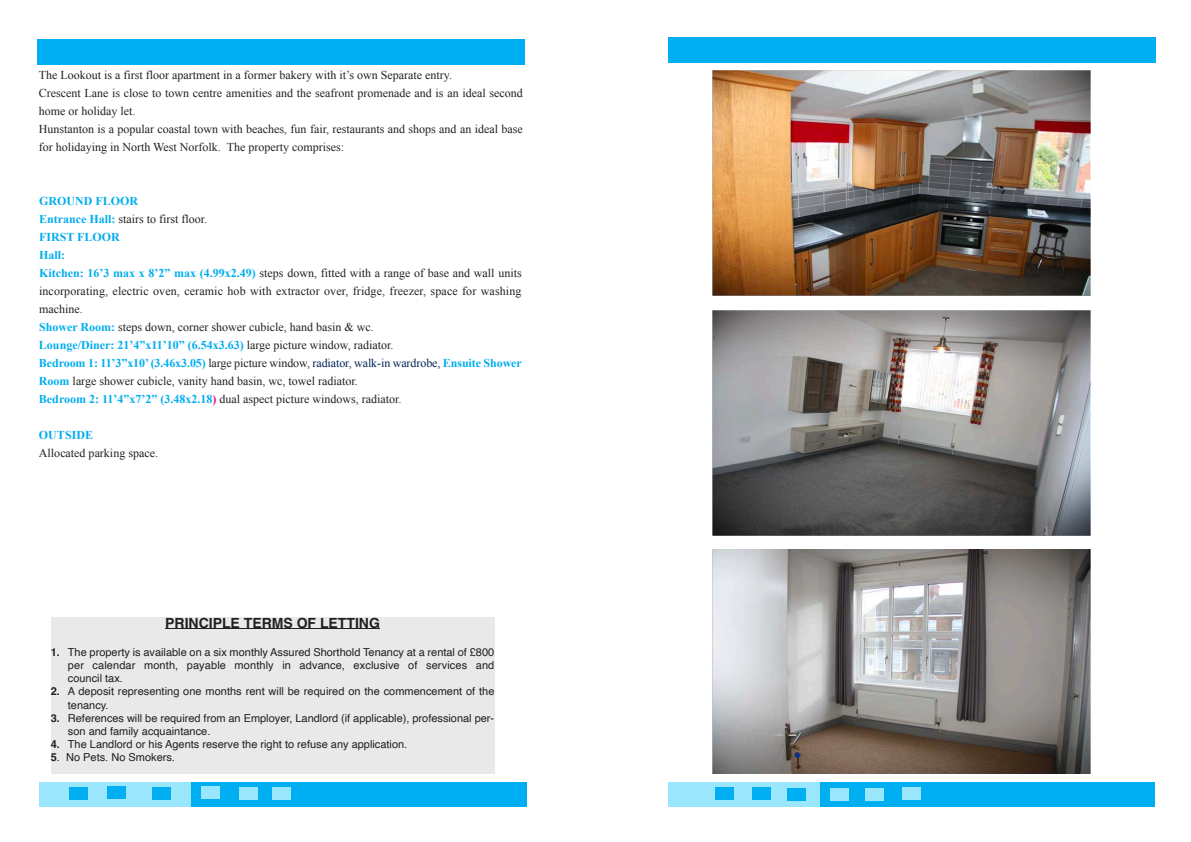
<style>
.page{position:relative;width:1191px;height:842px;background:#fff}
.page>*{position:absolute;margin:0;border:0;box-sizing:border-box;transform-origin:0 0}
.t1{font:700 14px "Helvetica";color:#212021}
.t2{font:12px/18px "Times New Roman";color:#212021}
.t3{font:700 12px "Times New Roman";color:#00adef}
.t4{font:11px/13.2px "Helvetica";color:#212021}
.s1{font-weight:700;color:#00adef}
.s2{color:#002454}
.s3{font-weight:700;color:#ec008c}
.s4{font-weight:700}
</style>
<div class="page">
<div style="left:37px;top:39px;width:487px;height:26px;background:#00aef2"></div>
<div style="left:189px;top:782px;width:337px;height:25px;background:#00aef2"></div>
<div style="left:39px;top:782px;width:151px;height:25px;background:#9ae6fc"></div>
<div style="left:152px;top:787px;width:18px;height:12px;background:#00aef2"></div>
<div style="left:107px;top:787px;width:18px;height:12px;background:#00aef2"></div>
<div style="left:69px;top:787px;width:18px;height:12px;background:#00aef2"></div>
<div style="left:239px;top:787px;width:18px;height:12px;background:#9ae6fc"></div>
<div style="left:272px;top:787px;width:18px;height:12px;background:#9ae6fc"></div>
<div style="left:201px;top:787px;width:18px;height:12px;background:#9ae6fc"></div>
<div style="left:669px;top:37px;width:487px;height:26px;background:#00aef2"></div>
<div style="left:821px;top:782px;width:334px;height:25px;background:#00aef2"></div>
<div style="left:669px;top:782px;width:151px;height:25px;background:#9ae6fc"></div>
<div style="left:787px;top:788px;width:18px;height:12px;background:#00aef2"></div>
<div style="left:752px;top:787px;width:18px;height:12px;background:#00aef2"></div>
<div style="left:715px;top:787px;width:18px;height:12px;background:#00aef2"></div>
<div style="left:865px;top:788px;width:18px;height:12px;background:#9ae6fc"></div>
<div style="left:903px;top:787px;width:18px;height:12px;background:#9ae6fc"></div>
<div style="left:831px;top:788px;width:18px;height:12px;background:#9ae6fc"></div>
<img style="left:712px;top:71px;width:378px;height:224px">
<img style="left:712px;top:311px;width:378px;height:224px">
<img style="left:712px;top:549px;width:378px;height:224px">
<div style="left:51px;top:617px;width:443px;height:156px;background:#e9e9e9"></div>
<hr style="left:165px;top:628px;width:215px;height:1px;background:#212021">
<p class="t2" style="left:39px;top:66px;width:485px">The Lookout is a first floor apartment in a former bakery with it’s own Separate entry.<br>Crescent Lane is close to town centre amenities and the seafront promenade and is an ideal second home or holiday let.<br>Hunstanton is a popular coastal town with beaches, fun fair, restaurants and shops and an ideal base for holidaying in North West Norfolk. The property comprises:</p>
<p class="t2" style="left:39px;top:192px;width:484px"><span class="s1">GROUND FLOOR<br>Entrance Hall:</span> stairs to first floor.<br><span class="s1">FIRST FLOOR<br>Hall:<br>Kitchen: 16’3 max x 8’2” max (4.99x2.49)</span> steps down, fitted with a range of base and wall units incorporating, electric oven, ceramic hob with extractor over, fridge, freezer, space for washing machine.<br><span class="s1">Shower Room:</span> steps down, corner shower cubicle, hand basin &amp; wc.<br><span class="s1">Lounge/Diner: 21’4”x11’10” (6.54x3.63)</span> large picture window, radiator.<br><span class="s1">Bedroom 1: 11’3”x10’ (3.46x3.05)</span> large picture window, <span class="s2">radiator, walk-in wardrobe,</span> <span class="s1">Ensuite Shower Room</span> large shower cubicle, vanity hand basin, wc, towel radiator.<br><span class="s1">Bedroom 2: 11’4”x7’2” (3.48x2.18</span><span class="s3">)</span> dual aspect picture windows, radiator.</p>
<p class="t3" style="left:39px;top:428px;width:56px">OUTSIDE</p>
<p class="t2" style="left:39px;top:444px;width:120px">Allocated parking space.</p>
<p class="t1" style="left:165px;top:617px;width:216px">PRINCIPLE TERMS OF LETTING</p>
<p class="t4" style="left:68px;top:646px;width:428px;text-align:justify;text-indent:-17px"><span class="s4">1.</span> The property is available on a six monthly Assured Shorthold Tenancy at a rental of £800 per calendar month, payable monthly in advance, exclusive of services and council tax.</p>
<p class="t4" style="left:68px;top:686px;width:428px;text-indent:-17px"><span class="s4">2.</span> A deposit representing one months rent will be required on the commencement of the tenancy.</p>
<p class="t4" style="left:68px;top:712px;width:428px;text-indent:-17px"><span class="s4">3.</span> References will be required from an Employer, Landlord (if applicable), professional per&shy;son and family acquaintance.</p>
<p class="t4" style="left:51px;top:739px;width:358px"><span class="s4">4.</span> The Landlord or his Agents reserve the right to refuse any application.</p>
<p class="t4" style="left:51px;top:752px;width:126px"><span class="s4">5</span>. No Pets. No Smokers.</p>
</div>
